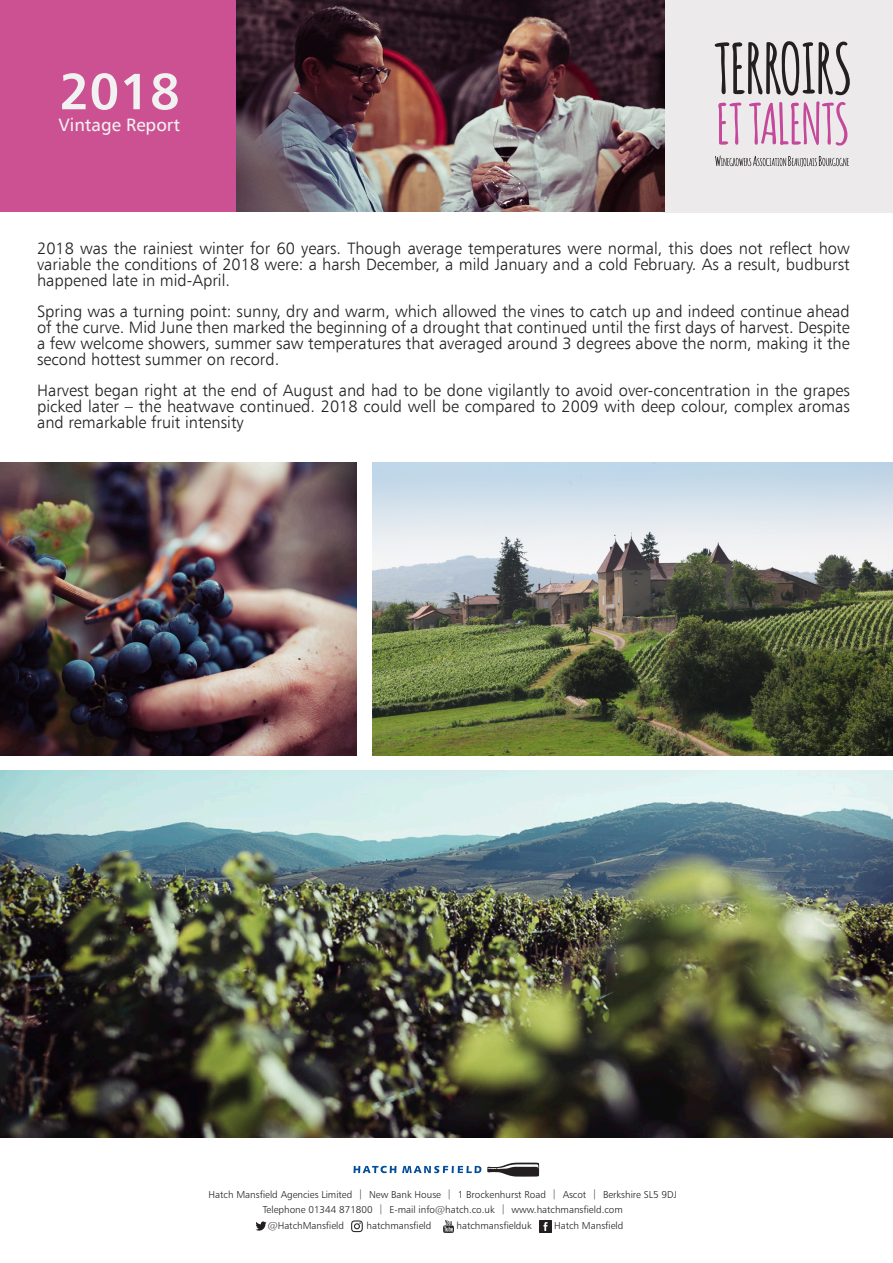
<style>
.page{position:relative;width:893px;height:1263px;background:#fff}
.page>*{position:absolute;margin:0;border:0;box-sizing:border-box;transform-origin:0 0}
.t1{font:700 51px "Humanist 777 BT";color:#f1f1f1}
.t2{font:18px "Humanist 777 BT";color:#f1f1f1}
.t3{font:300 16.5px/15.8px "Humanist 777 BT";color:#231f20;text-align:justify}
.t4{font:10.05px/14.7px "Humanist 777 BT Light B";color:#231f20;text-align:center}
</style>
<div class="page">
<div style="left:0;top:0;width:238px;height:211px;background:#cc5192"></div>
<div style="left:664px;top:0;width:229px;height:212px;background:#edeaeb"></div>
<img style="left:236px;top:0;width:428px;height:212px">
<svg style="left:487px;top:1162px;width:52px;height:14px"></svg>
<svg style="left:402px;top:1166px;width:79px;height:7px"></svg>
<svg style="left:354px;top:1166px;width:42px;height:7px"></svg>
<svg style="left:255px;top:1221px;width:12px;height:10px"></svg>
<svg style="left:351px;top:1220px;width:12px;height:12px"></svg>
<svg style="left:443px;top:1220px;width:11px;height:12px"></svg>
<svg style="left:540px;top:1220px;width:11px;height:12px"></svg>
<svg style="left:715px;top:41px;width:135px;height:105px"></svg>
<svg style="left:715px;top:156px;width:134px;height:11px"></svg>
<img style="left:0;top:770px;width:893px;height:368px">
<img style="left:0;top:462px;width:356px;height:294px">
<img style="left:373px;top:462px;width:520px;height:294px">
<p class="t1" style="left:59px;top:59px;width:122px">2018</p>
<p class="t2" style="left:58px;top:113px;width:123px">Vintage Report</p>
<p class="t3" style="left:37px;top:240px;width:814px">2018 was the rainiest winter for 60 years. Though average temperatures were normal, this does not reflect how variable the conditions of 2018 were: a harsh December, a mild January and a cold February. As a result, budburst happened late in mid-April.</p>
<p class="t3" style="left:37px;top:303px;width:814px">Spring was a turning point: sunny, dry and warm, which allowed the vines to catch up and indeed continue ahead of the curve. Mid June then marked the beginning of a drought that continued until the first days of harvest. Despite a few welcome showers, summer saw temperatures that averaged around 3 degrees above the norm, making it the second hottest summer on record.</p>
<p class="t3" style="left:37px;top:382px;width:814px">Harvest began right at the end of August and had to be done vigilantly to avoid over-concentration in the grapes picked later – the heatwave continued. 2018 could well be compared to 2009 with deep colour, complex aromas and remarkable fruit intensity</p>
<p class="t4" style="left:209px;top:1187px;width:470px">Hatch Mansfield Agencies Limited | New Bank House | 1 Brockenhurst Road | Ascot | Berkshire SL5 9DJ<br>Telephone 01344 871800 | E-mail info@hatch.co.uk | www.hatchmansfield.com</p>
<p class="t4" style="left:268px;top:1218px;width:78px">@HatchMansfield</p>
<p class="t4" style="left:367px;top:1218px;width:66px">hatchmansfield</p>
<p class="t4" style="left:457px;top:1218px;width:77px">hatchmansfielduk</p>
<p class="t4" style="left:554px;top:1218px;width:71px">Hatch Mansfield</p>
</div>
